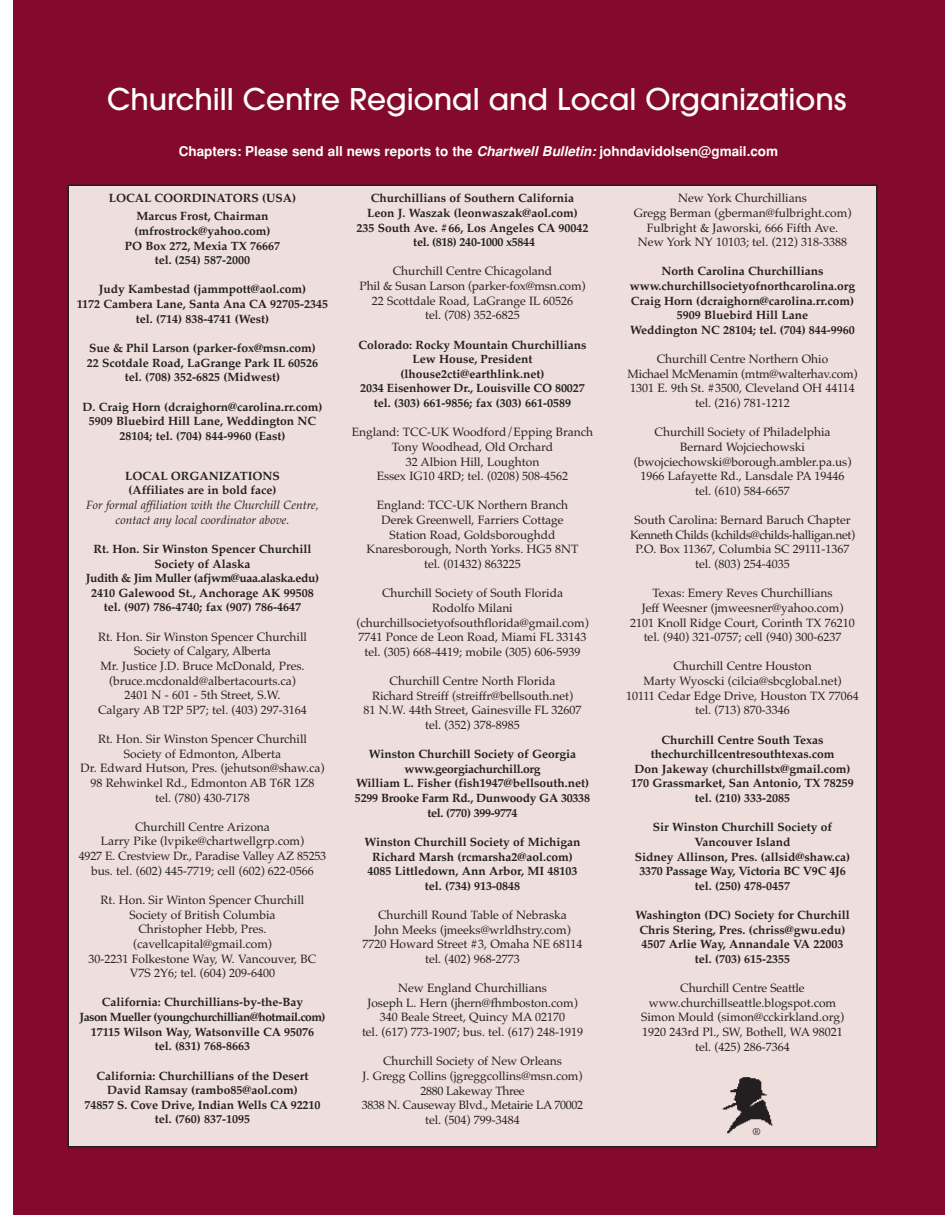
<style>
.page{position:relative;width:945px;height:1215px;background:#fff}
.page>*{position:absolute;margin:0;border:0;box-sizing:border-box;transform-origin:0 0}
.t1{font:33px "Avant Garde Md ITCTT";color:#fff}
.t2{font:700 13.5px "Helvetica";color:#fff}
.t3{font:12px/14.7px "Palatino";color:#231f20;text-align:center}
.t4{font:700 12px/14.7px "Palatino";color:#231f20;text-align:center}
.t5{font:700 12px/14.7px "Palatino";letter-spacing:-.02em;color:#231f20;text-align:center}
.t6{font:italic 12px/14.7px "Palatino";color:#231f20;text-align:center}
.t7{font:10.5px "Adobe Garamond";color:#231f20}
.s1{font-style:italic}
</style>
<div class="page">
<div style="left:14px;top:0;width:931px;height:1214px;background:#840a2b"></div>
<div style="left:68px;top:185px;width:809px;height:962px;background:#eededc"></div>
<img style="left:722px;top:1077px;width:51px;height:57px">
<h1 class="t1" style="left:107px;top:88px;width:741px">Churchill Centre Regional and Local Organizations</h1>
<p class="t2" style="left:179px;top:147px;width:601px">Chapters: Please send all news reports to the <span class="s1">Chartwell Bulletin:</span> johndavidolsen@gmail.com</p>
<p class="t4" style="left:109px;top:191px;width:189px;line-height:18px">LOCAL COORDINATORS (USA)<br>Marcus Frost, Chairman</p>
<p class="t4" style="left:125px;top:225px;width:157px">(mfrostrock@yahoo.com)<br>PO Box 272, Mexia TX 76667 tel. (254) 587-2000</p>
<p class="t4" style="left:77px;top:283px;width:253px">Judy Kambestad (jammpott@aol.com)<br>1172 Cambera Lane, Santa Ana CA 92705-2345 tel. (714) 838-4741 (West)</p>
<p class="t4" style="left:87px;top:342px;width:233px">Sue &amp; Phil Larson (parker-fox@msn.com)<br>22 Scotdale Road, LaGrange Park IL 60526 tel. (708) 352-6825 (Midwest)</p>
<p class="t4" style="left:83px;top:400px;width:241px">D. Craig Horn (dcraighorn@carolina.rr.com)<br>5909 Bluebird Hill Lane, Weddington NC<br>28104; tel. (704) 844-9960 (East)</p>
<p class="t4" style="left:125px;top:470px;width:156px;text-align:left">LOCAL ORGANIZATIONS (Affiliates are in bold face)</p>
<p class="t6" style="left:86px;top:499px;width:234px">For formal affiliation with the Churchill Centre, contact any local coordinator above.</p>
<p class="t4" style="left:86px;top:543px;width:235px">Rt. Hon. Sir Winston Spencer Churchill Society of Alaska<br>Judith &amp; Jim Muller (afjwm@uaa.alaska.edu)<br>2410 Galewood St., Anchorage AK 99508 tel. (907) 786-4740; fax (907) 786-4647</p>
<p class="t3" style="left:98px;top:631px;width:210px">Rt. Hon. Sir Winston Spencer Churchill Society of Calgary, Alberta<br>Mr. Justice J.D. Bruce McDonald, Pres. (bruce.mcdonald@albertacourts.ca)<br>2401 N - 601 - 5th Street, S.W.<br>Calgary AB T2P 5P7; tel. (403) 297-3164</p>
<p class="t3" style="left:81px;top:733px;width:245px">Rt. Hon. Sir Winston Spencer Churchill Society of Edmonton, Alberta<br>Dr. Edward Hutson, Pres. (jehutson@shaw.ca)<br>98 Rehwinkel Rd., Edmonton AB T6R 1Z8<br>tel. (780) 430-7178</p>
<p class="t3" style="left:79px;top:821px;width:249px">Churchill Centre Arizona<br>Larry Pike (lvpike@chartwellgrp.com)<br>4927 E. Crestview Dr., Paradise Valley AZ 85253 bus. tel. (602) 445-7719; cell (602) 622-0566</p>
<p class="t3" style="left:89px;top:894px;width:229px">Rt. Hon. Sir Winton Spencer Churchill<br>Society of British Columbia<br>Christopher Hebb, Pres. (cavellcapital@gmail.com)<br>30-2231 Folkestone Way, W. Vancouver, BC<br>V7S 2Y6; tel. (604) 209-6400</p>
<p class="t4" style="left:79px;top:996px;width:248px">California: Churchillians-by-the-Bay<br>Jason Mueller (youngchurchillian@hotmail.com)<br>17115 Wilson Way, Watsonville CA 95076<br>tel. (831) 768-8663</p>
<p class="t4" style="left:85px;top:1069px;width:237px">California: Churchillians of the Desert David Ramsay (rambo85@aol.com)<br>74857 S. Cove Drive, Indian Wells CA 92210 tel. (760) 837-1095</p>
<p class="t3" style="left:634px;top:192px;width:219px">New York Churchillians<br>Gregg Berman (gberman@fulbright.com)<br>Fulbright &amp; Jaworski, 666 Fifth Ave.<br>New York NY 10103; tel. (212) 318-3388</p>
<p class="t4" style="left:630px;top:265px;width:227px">North Carolina Churchillians www.churchillsocietyofnorthcarolina.org Craig Horn (dcraighorn@carolina.rr.com)<br>5909 Bluebird Hill Lane<br>Weddington NC 28104; tel. (704) 844-9960</p>
<p class="t3" style="left:628px;top:353px;width:232px">Churchill Centre Northern Ohio<br>Michael McMenamin (mtm@walterhav.com)<br>1301 E. 9th St. #3500, Cleveland OH 44114 tel. (216) 781-1212</p>
<p class="t3" style="left:634px;top:426px;width:219px">Churchill Society of Philadelphia<br>Bernard Wojciechowski (bwojciechowski@borough.ambler.pa.us)<br>1966 Lafayette Rd., Lansdale PA 19446 tel. (610) 584-6657</p>
<p class="t3" style="left:630px;top:514px;width:226px">South Carolina: Bernard Baruch Chapter Kenneth Childs (kchilds@childs-halligan.net)<br>P.O. Box 11367, Columbia SC 29111-1367 tel. (803) 254-4035</p>
<p class="t3" style="left:630px;top:587px;width:226px">Texas: Emery Reves Churchillians<br>Jeff Weesner (jmweesner@yahoo.com)<br>2101 Knoll Ridge Court, Corinth TX 76210 tel. (940) 321-0757; cell (940) 300-6237</p>
<p class="t3" style="left:626px;top:660px;width:234px">Churchill Centre Houston<br>Marty Wyoscki (cilcia@sbcglobal.net)<br>10111 Cedar Edge Drive, Houston TX 77064 tel. (713) 870-3346</p>
<p class="t4" style="left:631px;top:733px;width:224px">Churchill Centre South Texas thechurchillcentresouthtexas.com<br>Don Jakeway (churchillstx@gmail.com)<br>170 Grassmarket, San Antonio, TX 78259 tel. (210) 333-2085</p>
<p class="t4" style="left:635px;top:821px;width:217px">Sir Winston Churchill Society of<br>Vancouver Island<br>Sidney Allinson, Pres. (allsid@shaw.ca)<br>3370 Passage Way, Victoria BC V9C 4J6 tel. (250) 478-0457</p>
<p class="t4" style="left:635px;top:909px;width:216px">Washington (DC) Society for Churchill Chris Stering, Pres. (chriss@gwu.edu)<br>4507 Arlie Way, Annandale VA 22003 tel. (703) 615-2355</p>
<p class="t3" style="left:641px;top:982px;width:204px">Churchill Centre Seattle www.churchillseattle.blogspot.com<br>Simon Mould (simon@cckirkland.org)<br>1920 243rd Pl., SW, Bothell, WA 98021 tel. (425) 286-7364</p>
<p class="t4" style="left:357px;top:192px;width:233px">Churchillians of Southern California Leon J. Waszak (leonwaszak@aol.com)<br>235 South Ave. #66, Los Angeles CA 90042 tel. (818) 240-1000 x5844</p>
<p class="t3" style="left:360px;top:265px;width:227px">Churchill Centre Chicagoland<br>Phil &amp; Susan Larson (parker-fox@msn.com)<br>22 Scottdale Road, LaGrange IL 60526<br>tel. (708) 352-6825</p>
<p class="t4" style="left:358px;top:338px;width:230px">Colorado: Rocky Mountain Churchillians Lew House, President (lhouse2cti@earthlink.net)<br>2034 Eisenhower Dr., Louisville CO 80027 tel. (303) 661-9856; fax (303) 661-0589</p>
<p class="t3" style="left:352px;top:426px;width:243px">England: TCC-UK Woodford/Epping Branch<br>Tony Woodhead, Old Orchard<br>32 Albion Hill, Loughton<br>Essex IG10 4RD; tel. (0208) 508-4562</p>
<p class="t3" style="left:367px;top:499px;width:213px">England: TCC-UK Northern Branch<br>Derek Greenwell, Farriers Cottage<br>Station Road, Goldsboroughdd<br>Knaresborough, North Yorks. HG5 8NT tel. (01432) 863225</p>
<p class="t3" style="left:356px;top:587px;width:234px">Churchill Society of South Florida<br>Rodolfo Milani (churchillsocietyofsouthflorida@gmail.com)<br>7741 Ponce de Leon Road, Miami FL 33143 tel. (305) 668-4419; mobile (305) 606-5939</p>
<p class="t3" style="left:364px;top:675px;width:219px">Churchill Centre North Florida<br>Richard Streiff (streiffr@bellsouth.net)<br>81 N.W. 44th Street, Gainesville FL 32607 tel. (352) 378-8985</p>
<p class="t5" style="left:355px;top:748px;width:237px">Winston Churchill Society of Georgia www.georgiachurchill.org<br>William L. Fisher (fish1947@bellsouth.net)<br>5299 Brooke Farm Rd., Dunwoody GA 30338 tel. (770) 399-9774</p>
<p class="t4" style="left:365px;top:836px;width:218px">Winston Churchill Society of Michigan Richard Marsh (rcmarsha2@aol.com)<br>4085 Littledown, Ann Arbor, MI 48103 tel. (734) 913-0848</p>
<p class="t3" style="left:362px;top:909px;width:222px">Churchill Round Table of Nebraska<br>John Meeks (jmeeks@wrldhstry.com)<br>7720 Howard Street #3, Omaha NE 68114 tel. (402) 968-2773</p>
<p class="t3" style="left:362px;top:982px;width:223px">New England Churchillians<br>Joseph L. Hern (jhern@fhmboston.com)<br>340 Beale Street, Quincy MA 02170<br>tel. (617) 773-1907; bus. tel. (617) 248-1919</p>
<p class="t3" style="left:362px;top:1055px;width:223px">Churchill Society of New Orleans<br>J. Gregg Collins (jgreggcollins@msn.com)<br>2880 Lakeway Three<br>3838 N. Causeway Blvd., Metairie LA 70002 tel. (504) 799-3484</p>
<p class="t7" style="left:752px;top:1127px;width:10px">®</p>
</div>
